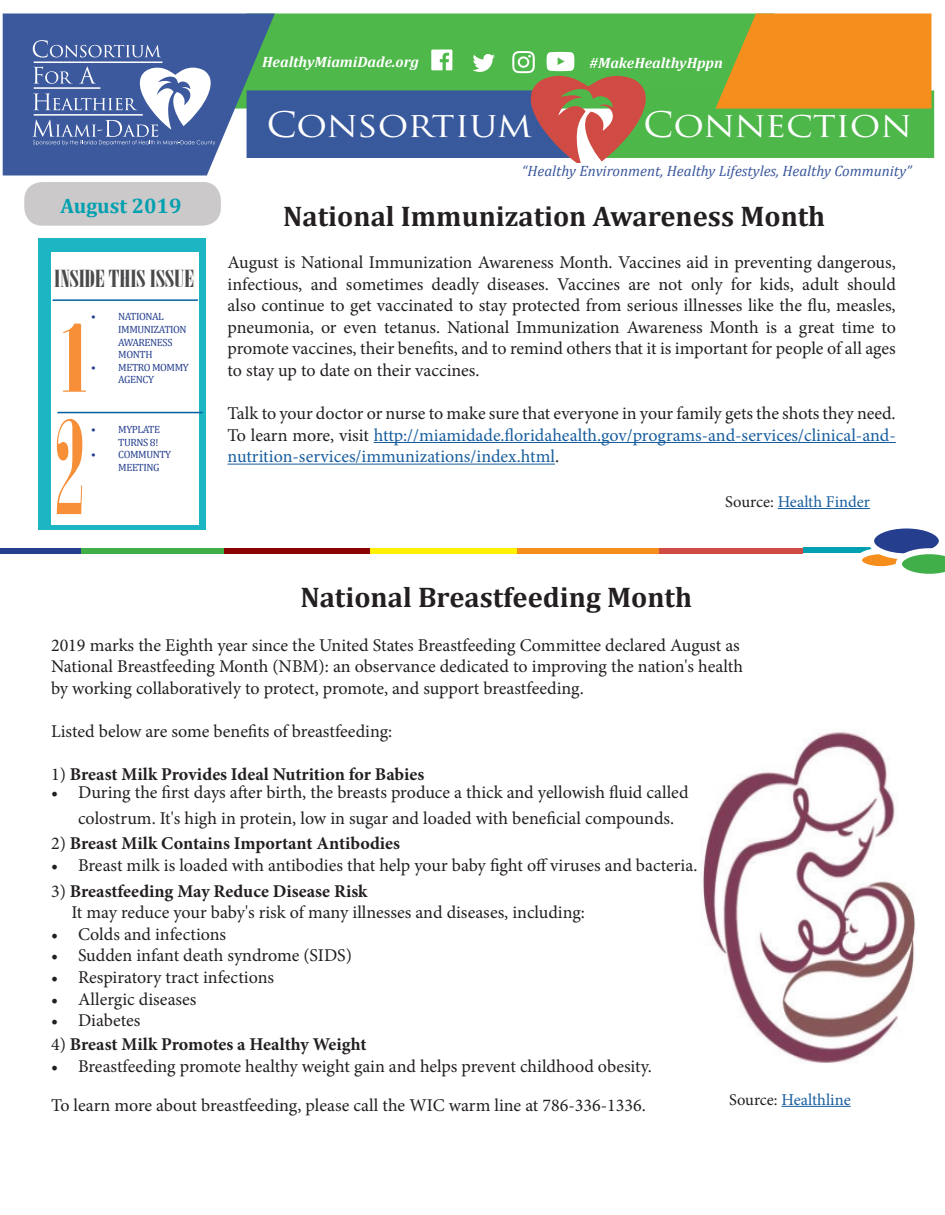
<style>
.page{position:relative;width:945px;height:1215px;background:#fff}
.page>*{position:absolute;margin:0;border:0;box-sizing:border-box;transform-origin:0 0}
.t1{font:34.35px "Trajan Pro";letter-spacing:-.01em;color:#fff;scale:1.11 1}
.t2{font:700 28.5px "Cambria";color:#231f20}
.t3{font:23.4px "Onyx";color:#4a494b;scale:1.32 1}
.t4{font:700 21px "Cambria";color:#00a0b0}
.t5{font:18px/21.6px "Minion Pro";color:#231f20}
.t6{font:18px/21.6px "Minion Pro";color:#175d9e;text-align:justify}
.t7{font:700 18px "Minion Pro";color:#231f20}
.t8{font:16.5px "Minion Pro";color:#175d9e}
.t9{font:italic 15px "Cambria";color:#3c599d}
.t10{font:italic 700 15px "Cambria";color:#fff}
.t11{font:10.5px/12.6px "Cambria";letter-spacing:-.04em;color:#253f8e}
.s1{color:#231f20}
.s2{font-weight:400}
</style>
<div class="page">
<div style="left:0;top:549px;width:81px;height:5px;background:#253f8e"></div>
<div style="left:81px;top:549px;width:143px;height:5px;background:#40ae49"></div>
<div style="left:224px;top:549px;width:146px;height:5px;background:#8b0202"></div>
<div style="left:516px;top:549px;width:143px;height:5px;background:#f68e1e"></div>
<div style="left:659px;top:549px;width:144px;height:5px;background:#d04b43"></div>
<div style="left:370px;top:549px;width:146px;height:5px;background:#fff101"></div>
<div style="left:803px;top:548px;width:131px;height:5px;background:#00a0b0"></div>
<svg style="left:859px;top:551px;width:44px;height:18px"></svg>
<div style="left:856px;top:548px;width:50px;height:24px;border:6px solid #fff;border-radius:50%"></div>
<svg style="left:871px;top:525px;width:71px;height:31px"></svg>
<div style="left:868px;top:522px;width:77px;height:37px;border:6px solid #fff;border-radius:50%"></div>
<svg style="left:896px;top:548px;width:49px;height:26px"></svg>
<svg style="left:3px;top:14px;width:931px;height:162px;background:#79967a"></svg>
<div style="left:38px;top:239px;width:168px;height:291px;background:#1cb5c3"></div>
<div style="left:51px;top:253px;width:148px;height:272px;background:#fff"></div>
<hr style="left:53px;top:299px;width:145px;height:2px;background:#0160a0">
<svg style="left:57px;top:419px;width:25px;height:95px"></svg>
<svg style="left:63px;top:324px;width:23px;height:68px"></svg>
<hr style="left:374px;top:442px;width:522px;height:1px;background:#175d9e">
<hr style="left:228px;top:464px;width:327px;height:1px;background:#175d9e">
<hr style="left:57px;top:412px;width:146px;height:1px;background:#0160a0">
<div style="left:24px;top:182px;width:197px;height:44px;background:#cbc9c9;border-radius:18px"></div>
<hr style="left:778px;top:508px;width:92px;height:1px;background:#175d9e">
<img style="left:703px;top:732px;width:212px;height:331px">
<hr style="left:781px;top:1106px;width:70px;height:1px;background:#175d9e">
<p class="t10" style="left:262px;top:51px;width:158px">HealthyMiamiDade.org</p>
<p class="t10" style="left:589px;top:52px;width:135px">#MakeHealthyHppn</p>
<p class="t4" style="left:61px;top:191px;width:122px">August 2019</p>
<p class="t3" style="left:54px;top:265px;width:107px">INSIDE THIS ISSUE</p>
<p class="t11" style="left:118px;top:310px;width:70px;text-indent:-27px">• NATIONAL<br>IMMUNIZATION<br>AWARENESS<br>MONTH</p>
<p class="t11" style="left:118px;top:361px;width:72px;text-indent:-27px">• METRO MOMMY<br>AGENCY</p>
<p class="t11" style="left:91px;top:423px;width:70px;text-align:right">• MYPLATE<br>TURNS 8!</p>
<p class="t11" style="left:118px;top:448px;width:55px;text-indent:-27px">• COMMUNTY<br>MEETING</p>
<p class="t1" style="left:266px;top:103px;width:241px">CONSORTIUM</p>
<p class="t1" style="left:643px;top:103px;width:243px">CONNECTION</p>
<p class="t9" style="left:522px;top:161px;width:391px">“Healthy Environment, Healthy Lifestyles, Healthy Community”</p>
<p class="t2" style="left:283px;top:196px;width:544px">National Immunization Awareness Month</p>
<p class="t5" style="left:228px;top:251px;width:670px;text-align:justify">August is National Immunization Awareness Month. Vaccines aid in preventing dangerous, infectious, and sometimes deadly diseases. Vaccines are not only for kids, adult should also continue to get vaccinated to stay protected from serious illnesses like the flu, measles, pneumonia, or even tetanus. National Immunization Awareness Month is a great time to promote vaccines, their benefits, and to remind others that it is important for people of all ages to stay up to date on their vaccines.</p>
<p class="t6" style="left:228px;top:403px;width:670px"><span class="s1">Talk to your doctor or nurse to make sure that everyone in your family gets the shots they need.<br>To learn more, visit</span> http://miamidade.floridahealth.gov/programs-and-services/clinical-and&shy;nutrition-services/immunizations/index.html<span class="s1">.</span></p>
<p class="t2" style="left:300px;top:577px;width:393px">National Breastfeeding Month</p>
<p class="t8" style="left:725px;top:491px;width:146px"><span class="s1">Source:</span> Health Finder</p>
<p class="t5" style="left:51px;top:634px;width:694px">2019 marks the Eighth year since the United States Breastfeeding Committee declared August as<br>National Breastfeeding Month (NBM): an observance dedicated to improving the nation's health by working collaboratively to protect, promote, and support breastfeeding.</p>
<p class="t5" style="left:51px;top:721px;width:343px">Listed below are some benefits of breastfeeding:</p>
<p class="t7" style="left:51px;top:762px;width:375px"><span class="s2">1)</span> Breast Milk Provides Ideal Nutrition for Babies</p>
<p class="t5" style="left:78px;top:780px;width:612px;line-height:25.5px;text-indent:-27px">• During the first days after birth, the breasts produce a thick and yellowish fluid called colostrum. It's high in protein, low in sugar and loaded with beneficial compounds.</p>
<p class="t7" style="left:51px;top:831px;width:350px"><span class="s2">2)</span> Breast Milk Contains Important Antibodies</p>
<p class="t5" style="left:51px;top:855px;width:648px">• Breast milk is loaded with antibodies that help your baby fight off viruses and bacteria.</p>
<p class="t7" style="left:51px;top:878px;width:318px"><span class="s2">3)</span> Breastfeeding May Reduce Disease Risk</p>
<p class="t5" style="left:71px;top:902px;width:515px">It may reduce your baby's risk of many illnesses and diseases, including:</p>
<p class="t5" style="left:51px;top:923px;width:177px">• Colds and infections</p>
<p class="t5" style="left:51px;top:945px;width:303px">• Sudden infant death syndrome (SIDS)</p>
<p class="t5" style="left:51px;top:966px;width:225px">• Respiratory tract infections</p>
<p class="t5" style="left:51px;top:988px;width:147px">• Allergic diseases</p>
<p class="t5" style="left:51px;top:1010px;width:91px">• Diabetes</p>
<p class="t7" style="left:51px;top:1032px;width:317px"><span class="s2">4)</span> Breast Milk Promotes a Healthy Weight</p>
<p class="t5" style="left:51px;top:1055px;width:602px">• Breastfeeding promote healthy weight gain and helps prevent childhood obesity.</p>
<p class="t5" style="left:51px;top:1094px;width:596px">To learn more about breastfeeding, please call the WIC warm line at 786-336-1336.</p>
<p class="t8" style="left:729px;top:1088px;width:123px"><span class="s1">Source:</span> Healthline</p>
</div>
